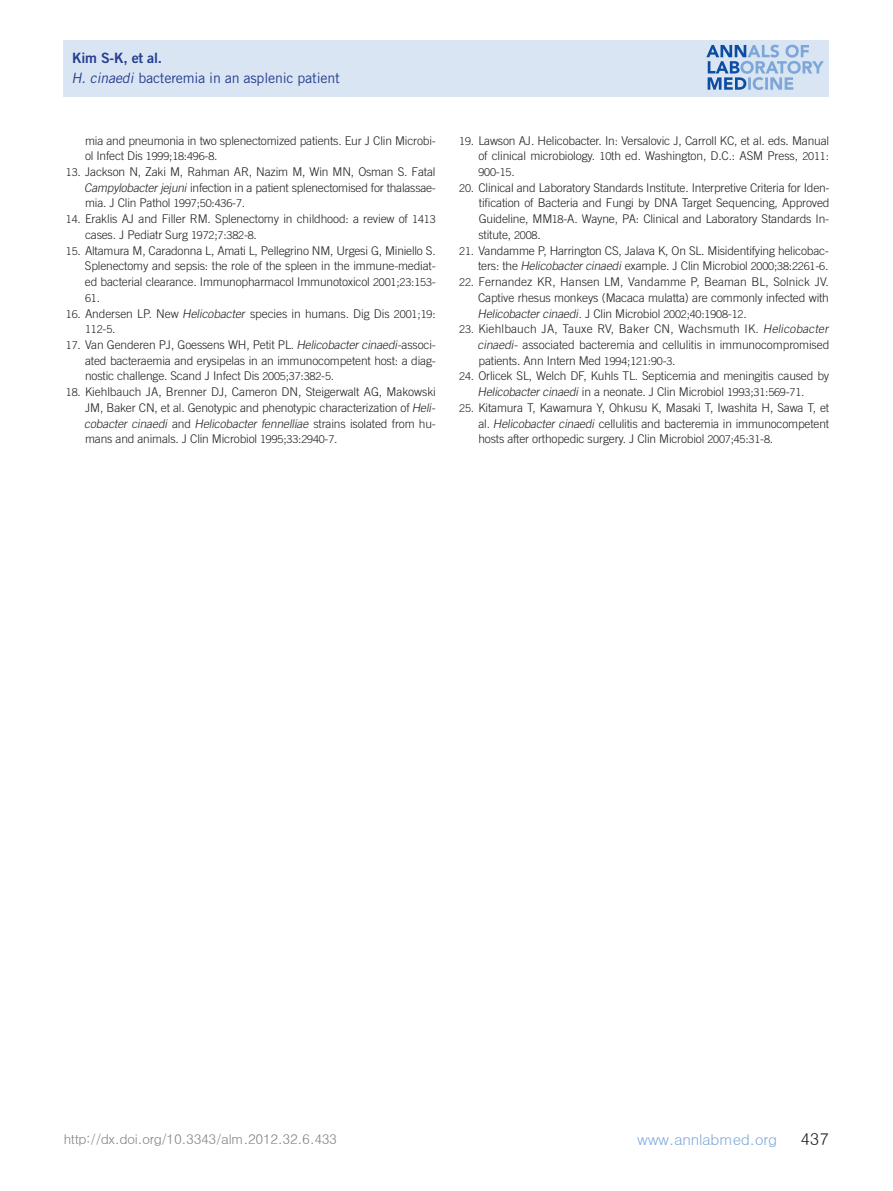
<style>
.page{position:relative;width:893px;height:1191px;background:#fff}
.page>*{position:absolute;margin:0;border:0;box-sizing:border-box;transform-origin:0 0}
.t1{font:16.5px "Dotum";color:#231f20}
.t2{font:15px "Dotum";letter-spacing:-.02em;color:#7ca7d8}
.t3{font:14.25px "Trade Gothic LT Std";letter-spacing:-.015em;color:#253f8e}
.t4{font:14.25px "Trade Gothic LT Std Bd 2";letter-spacing:-.015em;color:#253f8e}
.t5{font:13.5px "Dotum";letter-spacing:-.03em;color:#808285}
.t6{font:300 12px/15.8px "Trade Gothic LT Std";letter-spacing:-.015em;color:#231f20;text-align:justify}
.t7{font:300 10.8px "Trade Gothic LT Std";letter-spacing:-.015em;color:#231f20}
.s1{font-style:italic}
.s2{font-size:10.8px}
.s3{font-size:12px}
</style>
<div class="page">
<div style="left:64px;top:40px;width:765px;height:56px;background:#dae5f4"></div>
<svg style="left:706px;top:45px;width:118px;height:45px"></svg>
<p class="t4" style="left:72px;top:49px;width:91px">Kim S-K, et al.</p>
<p class="t3" style="left:71px;top:69px;width:270px"><span class="s1">H. cinaedi</span> bacteremia in an asplenic patient</p>
<p class="t6" style="left:85px;top:132px;width:352px">mia and pneumonia in two splenectomized patients. Eur J Clin Microbi&shy;ol Infect Dis <span class="s2">1999</span>;<span class="s2">18</span>:<span class="s2">496</span>-<span class="s2">8</span>.</p>
<p class="t6" style="left:84px;top:164px;width:353px;text-indent:-18px"><span class="s2">13</span>. Jackson N, Zaki M, Rahman AR, Nazim M, Win MN, Osman S. Fatal <span class="s1">Campylobacterjejuni</span> infection in a patient splenectomised for thalassae&shy;mia. J Clin Pathol <span class="s2">1997</span>;<span class="s2">50</span>:<span class="s2">436</span>-<span class="s2">7</span>.</p>
<p class="t6" style="left:85px;top:211px;width:352px;text-indent:-19px"><span class="s2">14</span>. Eraklis AJ and Filler RM. Splenectomy in childhood: a review of <span class="s2">1413 </span>cases. J Pediatr Surg <span class="s2">1972</span>;<span class="s2">7</span>:<span class="s2">382</span>-<span class="s2">8</span>.</p>
<p class="t6" style="left:85px;top:242px;width:352px;text-indent:-19px"><span class="s2">15</span>. Altamura M, Caradonna L, Amati L, Pellegrino NM, Urgesi G, Miniello S.<br>Splenectomy and sepsis: the role of the spleen in the immune-mediat&shy;ed bacterial clearance. Immunopharmacol Immunotoxicol <span class="s2">2001</span>;<span class="s2">23</span>:<span class="s2">153</span>-</p>
<p class="t7" style="left:85px;top:291px;width:16px">61<span class="s3">.</span></p>
<p class="t6" style="left:66px;top:305px;width:371px"><span class="s2">16</span>. Andersen LP. New <span class="s1">Helicobacter</span> species in humans. Dig Dis <span class="s2">2001</span>;<span class="s2">19</span>:</p>
<p class="t7" style="left:85px;top:323px;width:32px">112<span class="s3">-</span>5<span class="s3">.</span></p>
<p class="t6" style="left:85px;top:337px;width:352px;text-indent:-19px"><span class="s2">17</span>. Van Genderen PJ, Goessens WH, Petit PL. <span class="s1">Helicobactercinaedi</span>-associ&shy;ated bacteraemia and erysipelas in an immunocompetent host: a diag&shy;nostic challenge. Scand J Infect Dis <span class="s2">2005</span>;<span class="s2">37</span>:<span class="s2">382</span>-<span class="s2">5</span>.</p>
<p class="t6" style="left:84px;top:384px;width:355px;text-align:left;text-indent:-18px"><span class="s2">18</span>. Kiehlbauch JA, Brenner DJ, Cameron DN, Steigerwalt AG, Makowski JM, Baker CN, et al. Genotypic and phenotypic characterization of <span class="s1">Heli&shy;cobacter cinaedi</span> a n d <span class="s1">Helicobacter fennelliae</span> st ra i n s i s o l a te d f ro m h u - mans and animals. J Clin Microbiol <span class="s2">1995</span>;<span class="s2">33</span>:<span class="s2">2940</span>-<span class="s2">7</span>.</p>
<p class="t6" style="left:459px;top:132px;width:371px;text-align:right"><span class="s2">19</span>. Lawson AJ. Helicobacter. In: Versalovic J, Carroll KC, et al. eds. Manual of clinical microbiology. <span class="s2">10</span>th ed. Washington, D.C.: ASM Press, <span class="s2">2011</span>:</p>
<p class="t7" style="left:478px;top:166px;width:38px">900<span class="s3">-</span>15<span class="s3">.</span></p>
<p class="t6" style="left:478px;top:179px;width:353px;text-indent:-19px"><span class="s2">20</span>. Clinical and Laboratory Standards Institute. Interpretive Criteria for Iden&shy;tification of Bacteria and Fungi by DNA Target Sequencing, Approved Guideline, MM<span class="s2">18</span>-A. Wayne, PA: Clinical and Laboratory Standards In&shy;stitute, <span class="s2">2008</span>.</p>
<p class="t6" style="left:459px;top:242px;width:371px;text-align:right"><span class="s2">21</span>. Vandamme P, Harrington CS, Jalava K, On SL. Misidentifying helicobac&shy;ters: the <span class="s1">Helicobactercinaedi</span> example. J Clin Microbiol <span class="s2">2000</span>;<span class="s2">38</span>:<span class="s2">2261</span>-<span class="s2">6</span>.</p>
<p class="t6" style="left:478px;top:274px;width:353px;text-indent:-18px"><span class="s2">22</span>. Fernandez KR, Hansen LM, Vandamme P, Beaman BL, Solnick JV.<br>Captive rhesus monkeys (Macaca mulatta) are commonly infected with <span class="s1">Helicobactercinaedi</span>. J Clin Microbiol <span class="s2">2002</span>;<span class="s2">40</span>:<span class="s2">1908</span>-<span class="s2">12</span>.</p>
<p class="t6" style="left:478px;top:321px;width:355px;text-align:left;text-indent:-18px"><span class="s2">23</span>. Kiehlbauch JA, Tauxe RV, Baker CN, Wachsmuth IK. <span class="s1">Helicobacter cinaedi</span>- associated bacteremia and cellulitis in immunocompromised patients. Ann Intern Med <span class="s2">1994</span>;<span class="s2">121</span>:<span class="s2">90</span>-<span class="s2">3</span>.</p>
<p class="t6" style="left:459px;top:368px;width:371px;text-align:center"><span class="s2">24</span>. Orlicek SL, Welch DF, Kuhls TL. Septicemia and meningitis caused by<br><span class="s1">Helicobactercinaedi</span> in a neonate. J Clin Microbiol <span class="s2">1993</span>;<span class="s2">31</span>:<span class="s2">569</span>-<span class="s2">71</span>.</p>
<p class="t6" style="left:478px;top:399px;width:352px;text-indent:-19px"><span class="s2">25</span>. Kitamura T, Kawamura Y, Ohkusu K, Masaki T, Iwashita H, Sawa T, et al. <span class="s1">Helicobacter cinaedi</span> cellulitis and bacteremia in immunocompetent hosts after orthopedic surgery. J Clin Microbiol <span class="s2">2007</span>;<span class="s2">45</span>:<span class="s2">31</span>-<span class="s2">8</span>.</p>
<p class="t5" style="left:64px;top:1132px;width:275px">http://dx.doi.org/10.3343/alm.2012.32.6.433</p>
<p class="t2" style="left:637px;top:1131px;width:142px">www.annlabmed.org</p>
<h1 class="t1" style="left:800px;top:1130px;width:30px">437</h1>
</div>
